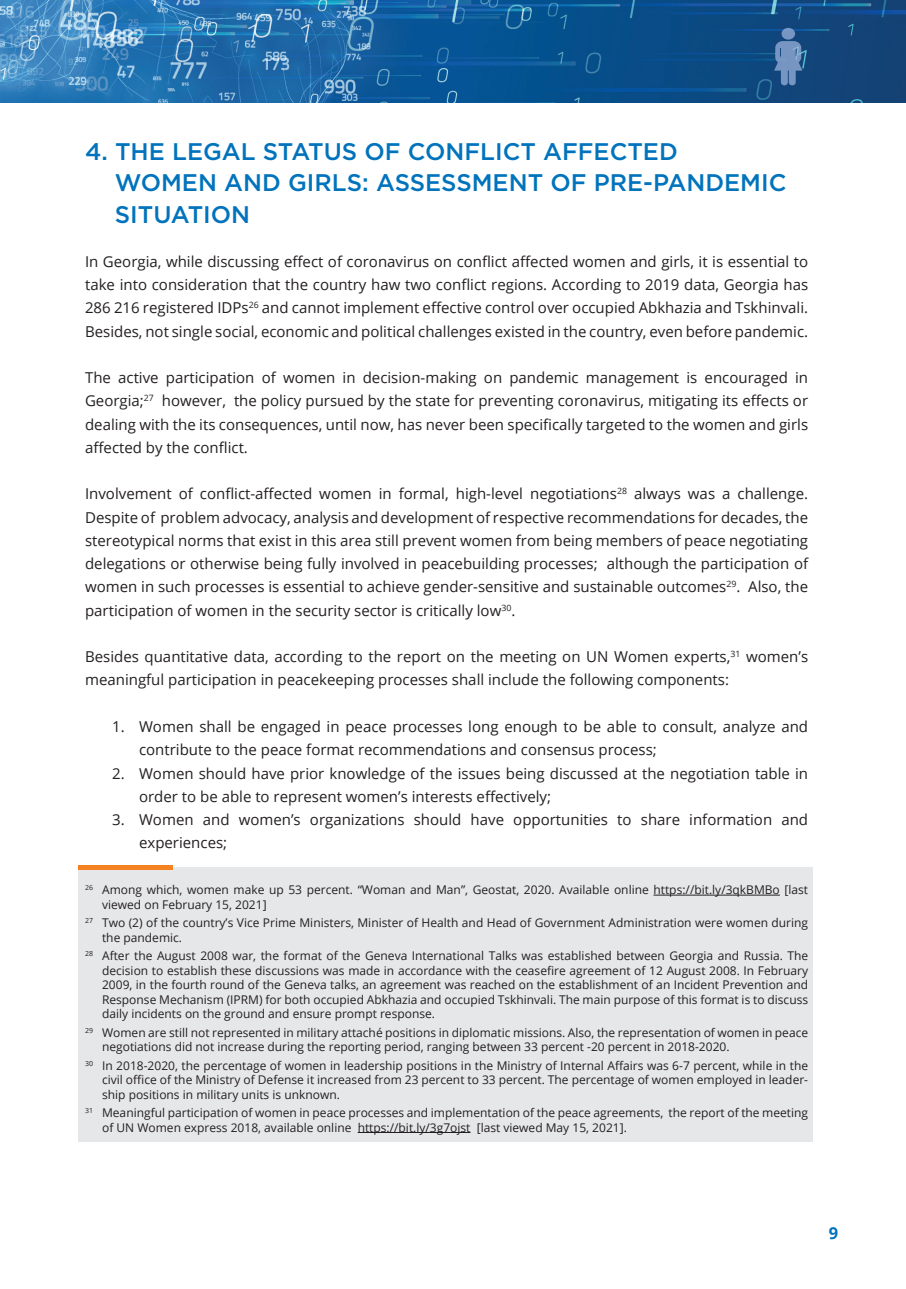
<style>
.page{position:relative;width:906px;height:1289px;background:#fff}
.page>*{position:absolute;margin:0;border:0;box-sizing:border-box;transform-origin:0 0}
.t1{font:500 24px/31.5px "Gotham";color:#0073bc}
.t2{font:700 16.5px "Open Sans";color:#0073bc}
.t3{font:15px/23.2px "Open Sans";color:#231f20}
.t4{font:12px/14.4px "Open Sans";color:#231f20}
</style>
<div class="page">
<img style="left:0;top:0;width:906px;height:102px">
<svg style="left:781px;top:28px;width:14px;height:12px"></svg>
<svg style="left:774px;top:41px;width:28px;height:44px"></svg>
<div style="left:79px;top:867px;width:734px;height:274px;background:#e6e7e9"></div>
<hr style="left:79px;top:865px;width:94px;height:4px;background:#f58220">
<hr style="left:653px;top:894px;width:127px;height:1px;background:#231f20">
<hr style="left:358px;top:1132px;width:112px;height:1px;background:#231f20">
<h1 class="t1" style="left:115px;top:135px;width:673px;text-indent:-30px">4. THE LEGAL STATUS OF CONFLICT AFFECTED<br>WOMEN AND GIRLS: ASSESSMENT OF PRE-PANDEMIC<br>SITUATION</h1>
<p class="t3" style="left:85px;top:249px;width:724px;text-align:justify">In Georgia, while discussing effect of coronavirus on conflict affected women and girls, it is essential to take into consideration that the country haw two conflict regions. According to 2019 data, Georgia has 286 216 registered IDPs<sup>26</sup> and cannot implement effective control over occupied Abkhazia and Tskhinvali.<br>Besides, not single social, economic and political challenges existed in the country, even before pandemic.</p>
<p class="t3" style="left:85px;top:365px;width:724px;text-align:justify">The active participation of women in decision-making on pandemic management is encouraged in Georgia;<sup>27</sup> however, the policy pursued by the state for preventing coronavirus, mitigating its effects or dealing with the its consequences, until now, has never been specifically targeted to the women and girls affected by the conflict.</p>
<p class="t3" style="left:85px;top:482px;width:724px;text-align:justify">Involvement of conflict-affected women in formal, high-level negotiations<sup>28</sup> always was a challenge.<br>Despite of problem advocacy, analysis and development of respective recommendations for decades, the stereotypical norms that exist in this area still prevent women from being members of peace negotiating delegations or otherwise being fully involved in peacebuilding processes; although the participation of women in such processes is essential to achieve gender-sensitive and sustainable outcomes<sup>29</sup>. Also, the participation of women in the security sector is critically low<sup>30</sup>.</p>
<p class="t3" style="left:85px;top:644px;width:724px">Besides quantitative data, according to the report on the meeting on UN Women experts,<sup>31</sup> women’s meaningful participation in peacekeeping processes shall include the following components:</p>
<p class="t3" style="left:139px;top:714px;width:670px;text-indent:-27px">1. Women shall be engaged in peace processes long enough to be able to consult, analyze and contribute to the peace format recommendations and consensus process;</p>
<p class="t3" style="left:139px;top:761px;width:670px;text-indent:-27px">2. Women should have prior knowledge of the issues being discussed at the negotiation table in order to be able to represent women’s interests effectively;</p>
<p class="t3" style="left:139px;top:807px;width:670px;text-indent:-27px">3. Women and women’s organizations should have opportunities to share information and experiences;</p>
<p class="t4" style="left:102px;top:882px;width:707px;text-indent:-17px"><sup>26</sup> Among which, women make up 53 percent. “Woman and Man”, Geostat, 2020. Available online https://bit.ly/3qkBMBo [last viewed on February 15, 2021]</p>
<p class="t4" style="left:102px;top:915px;width:707px;text-indent:-17px"><sup>27</sup> Two (2) of the country’s Vice Prime Ministers, Minister of Health and Head of Government Administration were women during the pandemic.</p>
<p class="t4" style="left:102px;top:948px;width:707px;text-align:justify;text-indent:-17px"><sup>28</sup> After the August 2008 war, the format of the Geneva International Talks was established between Georgia and Russia. The decision to establish these discussions was made in accordance with the ceasefire agreement of 12 August 2008. In February 2009, in the fourth round of the Geneva talks, an agreement was reached on the establishment of an Incident Prevention and Response Mechanism (IPRM) for both occupied Abkhazia and occupied Tskhinvali. The main purpose of this format is to discuss daily incidents on the ground and ensure prompt response.</p>
<p class="t4" style="left:102px;top:1024px;width:707px;text-indent:-17px"><sup>29</sup> Women are still not represented in military attaché positions in diplomatic missions. Also, the representation of women in peace negotiations did not increase during the reporting period, ranging between 33 percent -20 percent in 2018-2020.</p>
<p class="t4" style="left:102px;top:1057px;width:707px;text-align:justify;text-indent:-17px"><sup>30</sup> In 2018-2020, the percentage of women in leadership positions in the Ministry of Internal Affairs was 6-7 percent, while in the civil office of the Ministry of Defense it increased from 23 percent to 33 percent. The percentage of women employed in leader&shy;ship positions in military units is unknown.</p>
<p class="t4" style="left:102px;top:1105px;width:707px;text-indent:-17px"><sup>31</sup> Meaningful participation of women in peace processes and implementation of the peace agreements, the report of the meeting of UN Women express 2018, available online https://bit.ly/3g7ojst [last viewed May 15, 2021].</p>
<p class="t2" style="left:829px;top:1221px;width:11px">9</p>
</div>
